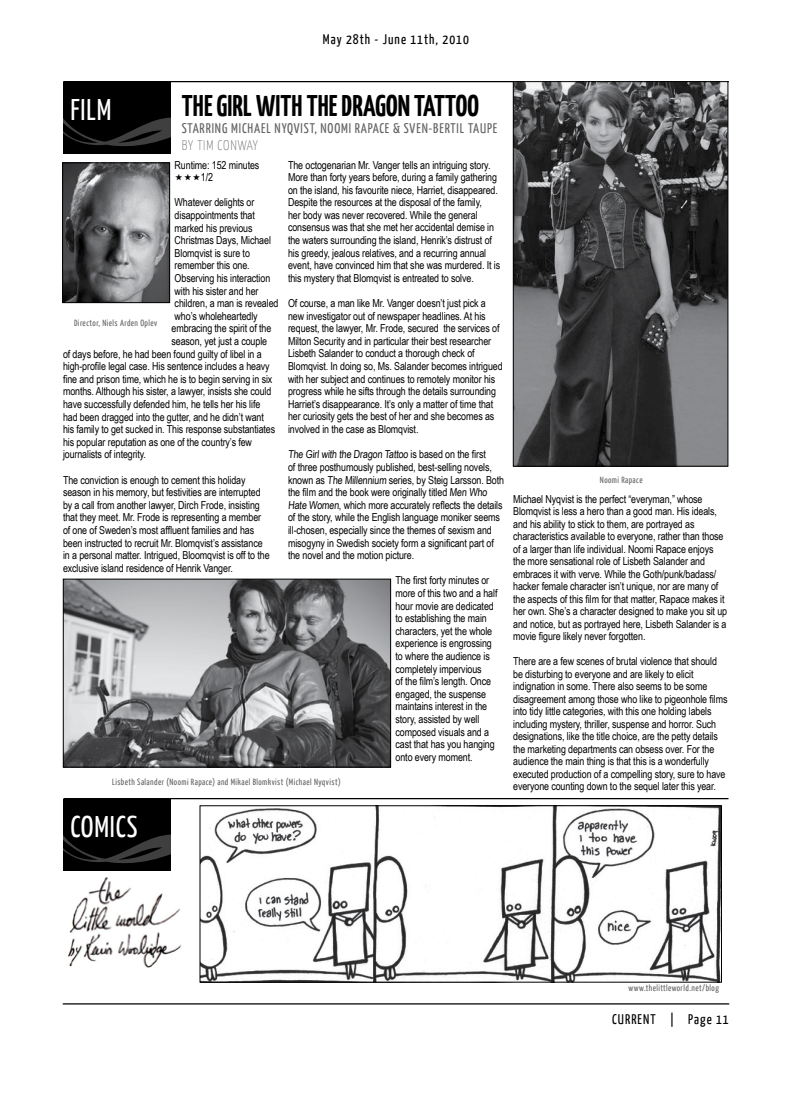
<style>
.page{position:relative;width:792px;height:1098px;background:#fff}
.page>*{position:absolute;margin:0;border:0;box-sizing:border-box;transform-origin:0 0}
.t1{font:700 30px "Yanone Kaffeesatz";letter-spacing:.005em;color:#000;scale:.96 1}
.t2{font:30px "Yanone Kaffeesatz";letter-spacing:.03em;color:#fff}
.t3{font:14px "Yanone Kaffeesatz";letter-spacing:.06em;color:#636466}
.t4{font:14px "Yanone Kaffeesatz";letter-spacing:.075em;color:#000}
.t5{font:100 14px "Yanone Kaffeesatz";letter-spacing:.045em;color:#636466}
.t6{font:11px/12.6px "Arial Narrow";letter-spacing:-.01em;color:#000}
.t7{font:9px "Yanone Kaffeesatz";letter-spacing:.05em;color:#636466}
</style>
<div class="page">
<hr style="left:63px;top:1003px;width:666px;height:2px;background:#000">
<div style="left:63px;top:82px;width:108px;height:72px;background:#000"></div>
<hr style="left:63px;top:81px;width:666px;height:1px;background:#000">
<svg style="left:63px;top:118px;width:108px;height:28px"></svg>
<div style="left:63px;top:799px;width:108px;height:72px;background:#000"></div>
<hr style="left:63px;top:798px;width:665px;height:1px;background:#000">
<svg style="left:63px;top:835px;width:108px;height:28px"></svg>
<img style="left:202px;top:807px;width:518px;height:174px">
<div style="left:200px;top:805px;width:522px;height:178px;border:1px solid #000"></div>
<img style="left:68px;top:877px;width:113px;height:91px">
<img style="left:515px;top:83px;width:211px;height:382px">
<div style="left:513px;top:81px;width:215px;height:386px;border:1px solid #000"></div>
<img style="left:64px;top:164px;width:104px;height:137px">
<div style="left:62px;top:162px;width:108px;height:141px;border:1px solid #000"></div>
<img style="left:65px;top:581px;width:324px;height:185px">
<div style="left:63px;top:579px;width:328px;height:189px;border:1px solid #000"></div>
<p class="t4" style="left:323px;top:30px;width:148px">May 28th - June 11th, 2010</p>
<h1 class="t2" style="left:70px;top:90px;width:43px">FILM</h1>
<h1 class="t1" style="left:182px;top:86px;width:299px">THE GIRL WITH THE DRAGON TATTOO</h1>
<p class="t3" style="left:182px;top:119px;width:259px">Starring Michael Nyqvist, Noomi Rapace &amp; Sven-Bert</p>
<p class="t3" style="left:457px;top:119px;width:30px">il Taupe</p>
<p class="t5" style="left:182px;top:137px;width:77px">By Tim CONWAY</p>
<p class="t6" style="left:201px;top:158px;width:60px;text-indent:-26px">Runtime: 152 minutes<br>1/2</p>
<p class="t6" style="left:175px;top:196px;width:81px">Whatever delights or</p>
<p class="t6" style="left:175px;top:208px;width:82px">disappointments that</p>
<p class="t6" style="left:175px;top:221px;width:79px">marked his previous</p>
<p class="t6" style="left:175px;top:234px;width:98px">Christmas Days, Michael</p>
<p class="t6" style="left:175px;top:246px;width:77px">Blomqvist is sure to</p>
<p class="t6" style="left:175px;top:259px;width:77px">remember this one.</p>
<p class="t6" style="left:175px;top:271px;width:97px">Observing his interaction</p>
<p class="t6" style="left:175px;top:284px;width:85px">with his sister and her</p>
<p class="t6" style="left:175px;top:297px;width:105px">children, a man is revealed</p>
<p class="t6" style="left:175px;top:309px;width:85px">who’s wholeheartedly</p>
<p class="t6" style="left:172px;top:322px;width:101px">embracing the spirit of the</p>
<p class="t6" style="left:172px;top:334px;width:97px">season, yet just a couple</p>
<p class="t6" style="left:63px;top:347px;width:200px">of days before, he had been found guilty of libel in a</p>
<p class="t6" style="left:63px;top:360px;width:208px">high-profile legal case. His sentence includes a heavy</p>
<p class="t6" style="left:63px;top:372px;width:211px">fine and prison time, which he is to begin serving in six</p>
<p class="t6" style="left:63px;top:385px;width:210px">months. Although his sister, a lawyer, insists she could</p>
<p class="t6" style="left:63px;top:397px;width:199px">have successfully defended him, he tells her his life</p>
<p class="t6" style="left:63px;top:410px;width:202px">had been dragged into the gutter, and he didn’t want</p>
<p class="t6" style="left:63px;top:423px;width:214px">his family to get sucked in. This response substantiates</p>
<p class="t6" style="left:63px;top:435px;width:191px">his popular reputation as one of the country’s few</p>
<p class="t6" style="left:63px;top:448px;width:85px">journalists of integrity.</p>
<p class="t6" style="left:63px;top:473px;width:208px">The conviction is enough to cement this holiday season in his memory, but festivities are interrupted by a call from another lawyer, Dirch Frode, insisting that they meet. Mr. Frode is representing a member of one of Sweden’s most affluent families and has been instructed to recruit Mr. Blomqvist’s assistance in a personal matter. Intrigued, Bloomqvist is off to the exclusive island residence of Henrik Vanger.</p>
<p class="t7" style="left:74px;top:317px;width:85px">Director, Niels Arden Oplev</p>
<p class="t6" style="left:288px;top:158px;width:214px">The octogenarian Mr. Vanger tells an intriguing story.<br>More than forty years before, during a family gathering on the island, his favourite niece, Harriet, disappeared.<br>Despite the resources at the disposal of the family,<br>her body was never recovered. While the general consensus was that she met her accidental demise in the waters surrounding the island, Henrik’s distrust of his greedy, jealous relatives, and a recurring annual event, have convinced him that she was murdered. It is this mystery that Blomqvist is entreated to solve.</p>
<p class="t6" style="left:288px;top:296px;width:216px">Of course, a man like Mr. Vanger doesn’t just pick a new investigator out of newspaper headlines. At his request, the lawyer, Mr. Frode, secured the services of Milton Security and in particular their best researcher Lisbeth Salander to conduct a thorough check of Blomqvist. In doing so, Ms. Salander becomes intrigued with her subject and continues to remotely monitor his progress while he sifts through the details surrounding Harriet’s disappearance. It’s only a matter of time that her curiosity gets the best of her and she becomes as involved in the case as Blomqvist.</p>
<p class="t6" style="left:288px;top:448px;width:218px">The Girl with the Dragon Tattoo is based on the first<br>of three posthumously published, best-selling novels, known as The Millennium series, by Steig Larsson. Both the film and the book were originally titled Men Who Hate Women, which more accurately reflects the details of the story, while the English language moniker seems ill-chosen, especially since the themes of sexism and misogyny in Swedish society form a significant part of the novel and the motion picture.</p>
<p class="t6" style="left:396px;top:574px;width:103px">The first forty minutes or more of this two and a half hour movie are dedicated to establishing the main characters, yet the whole experience is engrossing to where the audience is completely impervious<br>of the film’s length. Once engaged, the suspense maintains interest in the story, assisted by well composed visuals and a cast that has you hanging onto every moment.</p>
<p class="t7" style="left:112px;top:776px;width:230px">Lisbeth Salander (Noomi Rapace) and Mikael Blomkvist (Michael Nyqvist)</p>
<h1 class="t2" style="left:70px;top:807px;width:69px">Comics</h1>
<p class="t7" style="left:600px;top:474px;width:44px">Noomi Rapace</p>
<p class="t6" style="left:513px;top:492px;width:215px">Michael Nyqvist is the perfect “everyman,” whose Blomqvist is less a hero than a good man. His ideals, and his ability to stick to them, are portrayed as characteristics available to everyone, rather than those of a larger than life individual. Noomi Rapace enjoys the more sensational role of Lisbeth Salander and embraces it with verve. While the Goth/punk/badass/ hacker female character isn’t unique, nor are many of the aspects of this film for that matter, Rapace makes it her own. She’s a character designed to make you sit up and notice, but as portrayed here, Lisbeth Salander is a movie figure likely never forgotten.</p>
<p class="t6" style="left:513px;top:655px;width:216px">There are a few scenes of brutal violence that should be disturbing to everyone and are likely to elicit indignation in some. There also seems to be some disagreement among those who like to pigeonhole films into tidy little categories, with this one holding labels including mystery, thriller, suspense and horror. Such designations, like the title choice, are the petty details the marketing departments can obsess over. For the audience the main thing is that this is a wonderfully executed production of a compelling story, sure to have everyone counting down to the sequel later this year.</p>
<p class="t7" style="left:629px;top:982px;width:92px">www.thelittleworld.net/blog</p>
<p class="t4" style="left:612px;top:1010px;width:118px">CURRENT | Page 11</p>
</div>
